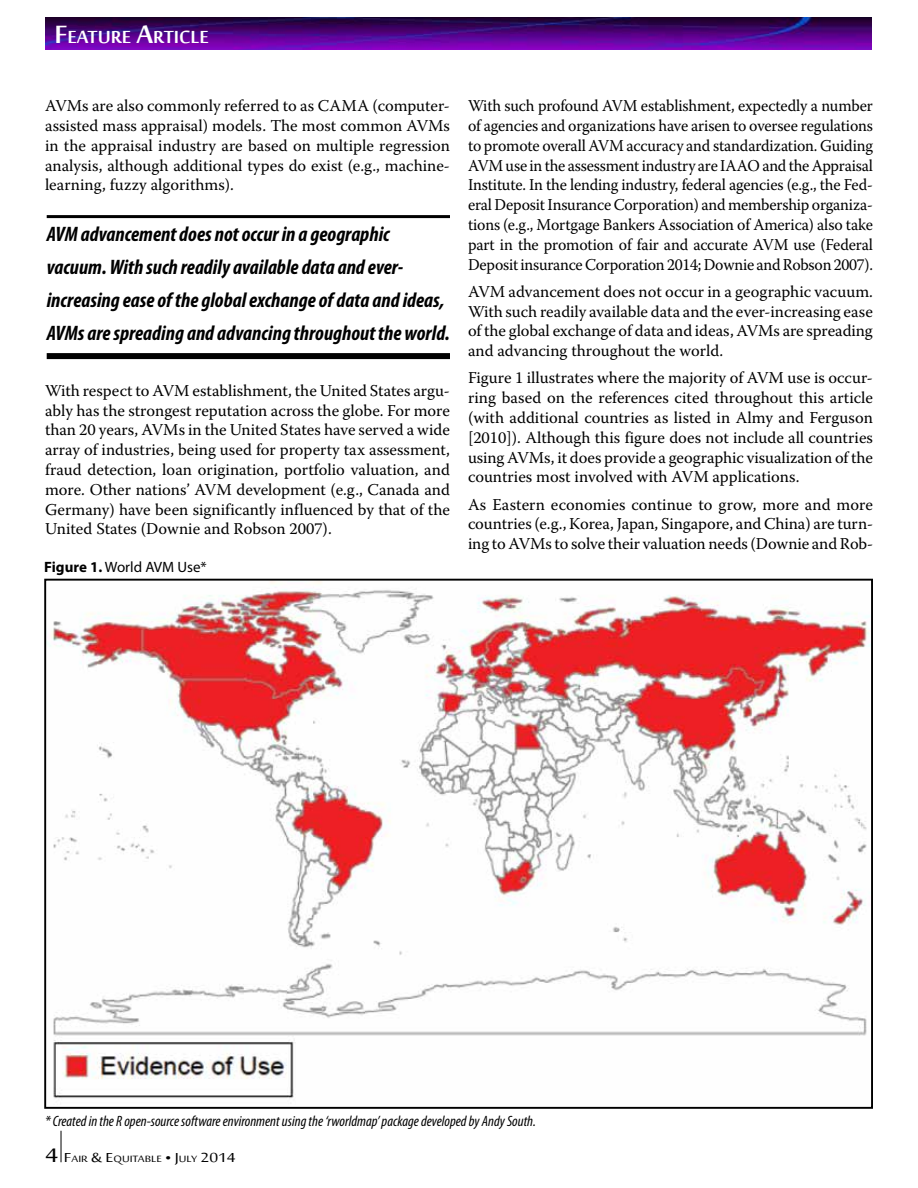
<style>
.page{position:relative;width:918px;height:1188px;background:#fff}
.page>*{position:absolute;margin:0;border:0;box-sizing:border-box;transform-origin:0 0}
.t1{font:700 24.15px "Sakkal Majalla";color:#fff}
.t2{font:italic 700 condensed 21px/33px "Myriad Pro";color:#000}
.t3{font:16.5px/19.8px "Warnock Pro";color:#000;text-align:justify}
.t4{font:16.5px/19.8px "Warnock Pro";color:#000;text-align:justify;scale:.96 1}
.t5{font:italic condensed 15px "Myriad Pro";color:#000}
.t6{font:15px "Myriad Pro";color:#000}
.t7{font:12.6px "Sakkal Majalla";color:#000;scale:1.2 1}
.s1{font-size:34.5px}
.s2{font-weight:700}
.s3{font-size:27px}
.s4{font-size:18px}
</style>
<div class="page">
<hr style="left:61px;top:1131px;width:1px;height:31px;background:#000">
<img style="left:45px;top:18px;width:827px;height:32px">
<img style="left:47px;top:582px;width:823px;height:522px">
<hr style="left:47px;top:215px;width:403px;height:3px;background:#000">
<div style="left:47px;top:353px;width:403px;height:6px;background:#000"></div>
<h1 class="t1" style="left:55px;top:24px;width:156px"><span class="s1">F</span>eature <span class="s1">A</span>rticle</h1>
<p class="t3" style="left:45px;top:96px;width:407px">AVMs are also commonly referred to as CAMA (computer&shy;assisted mass appraisal) models. The most common AVMs in the appraisal industry are based on multiple regression analysis, although additional types do exist (e.g., machine&shy;learning, fuzzy algorithms).</p>
<p class="t2" style="left:47px;top:218px;width:405px">AVM advancement does not occur in a geographic vacuum. With such readily available data and ever&shy;increasing ease of the global exchange of data and ideas, AVMs are spreading and advancing throughout the world.</p>
<p class="t3" style="left:45px;top:380px;width:407px">With respect to AVM establishment, the United States argu&shy;ably has the strongest reputation across the globe. For more than 20 years, AVMs in the United States have served a wide array of industries, being used for property tax assessment, fraud detection, loan origination, portfolio valuation, and more. Other nations’ AVM development (e.g., Canada and Germany) have been significantly influenced by that of the United States (Downie and Robson 2007).</p>
<p class="t6" style="left:44px;top:559px;width:164px"><span class="s2">Figure 1.</span> World AVM Use*</p>
<p class="t4" style="left:468px;top:96px;width:424px">With such profound AVM establishment, expectedly a number of agencies and organizations have arisen to oversee regulations to promote overall AVM accuracy and standardization. Guiding AVM use in the assessment industry are IAAO and the Appraisal Institute. In the lending industry, federal agencies (e.g., the Fed&shy;eral Deposit Insurance Corporation) and membership organiza&shy;tions (e.g., Mortgage Bankers Association of America) also take part in the promotion of fair and accurate AVM use (Federal Deposit insurance Corporation 2014; Downie and Robson 2007).</p>
<p class="t3" style="left:468px;top:281px;width:406px">AVM advancement does not occur in a geographic vacuum.<br>With such readily available data and the ever-increasing ease of the global exchange of data and ideas, AVMs are spreading and advancing throughout the world.</p>
<p class="t3" style="left:468px;top:368px;width:407px">Figure 1 illustrates where the majority of AVM use is occur&shy;ring based on the references cited throughout this article (with additional countries as listed in Almy and Ferguson [2010]). Although this figure does not include all countries using AVMs, it does provide a geographic visualization of the countries most involved with AVM applications.</p>
<p class="t3" style="left:468px;top:494px;width:407px">As Eastern economies continue to grow, more and more countries (e.g., Korea, Japan, Singapore, and China) are turn&shy;ing to AVMs to solve their valuation needs (Downie and Rob-</p>
<p class="t5" style="left:45px;top:1113px;width:493px">* Created in the R open-source software environment using the ‘rworldmap’ package developed by Andy South.</p>
<p class="t7" style="left:45px;top:1152px;width:160px"><span class="s3">4</span> <span class="s4">F</span>air <span class="s4">&amp; E</span>quitable <span class="s4">• J</span>uly <span class="s4">2014</span></p>
</div>
